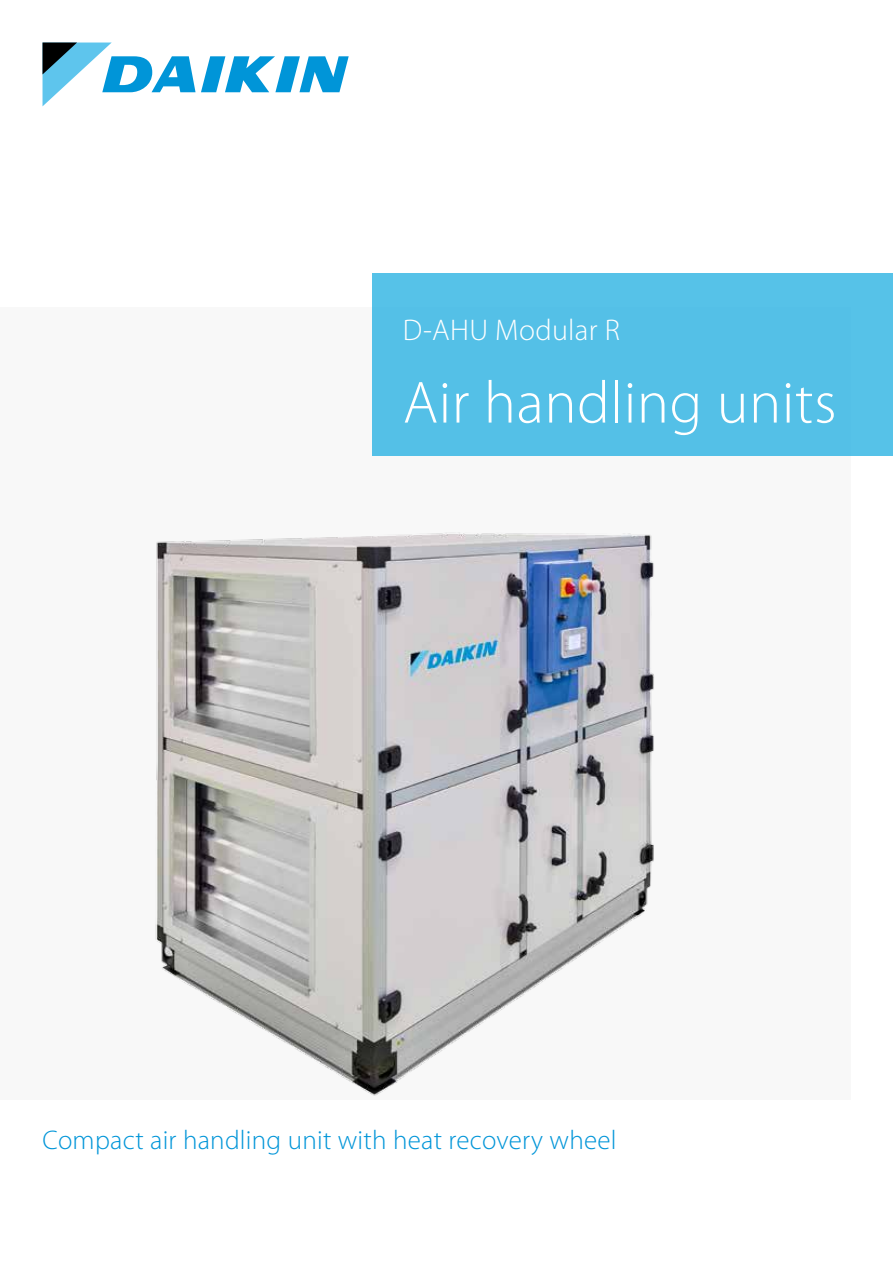
<style>
.page{position:relative;width:893px;height:1263px;background:#fff}
.page>*{position:absolute;margin:0;border:0;box-sizing:border-box;transform-origin:0 0}
.t1{font:300 60px "Myriad Pro";letter-spacing:.01em;color:#fff}
.t2{font:300 30px "Myriad Pro";letter-spacing:.01em;color:#fff}
.t3{font:300 27px "Myriad Pro";letter-spacing:.01em;color:#0095d8}
</style>
<div class="page">
<svg style="left:43px;top:43px;width:306px;height:63px"></svg>
<div style="left:0;top:307px;width:850px;height:792px;background:#f8f8f8"></div>
<img style="left:155px;top:532px;width:499px;height:564px">
<div style="left:372px;top:274px;width:521px;height:182px;background:#54c0e7"></div>
<p class="t2" style="left:403px;top:314px;width:219px">D-AHU Modular R</p>
<h1 class="t1" style="left:403px;top:370px;width:435px">Air handling units</h1>
<p class="t3" style="left:43px;top:1125px;width:576px">Compact air handling unit with heat recovery wheel</p>
</div>
